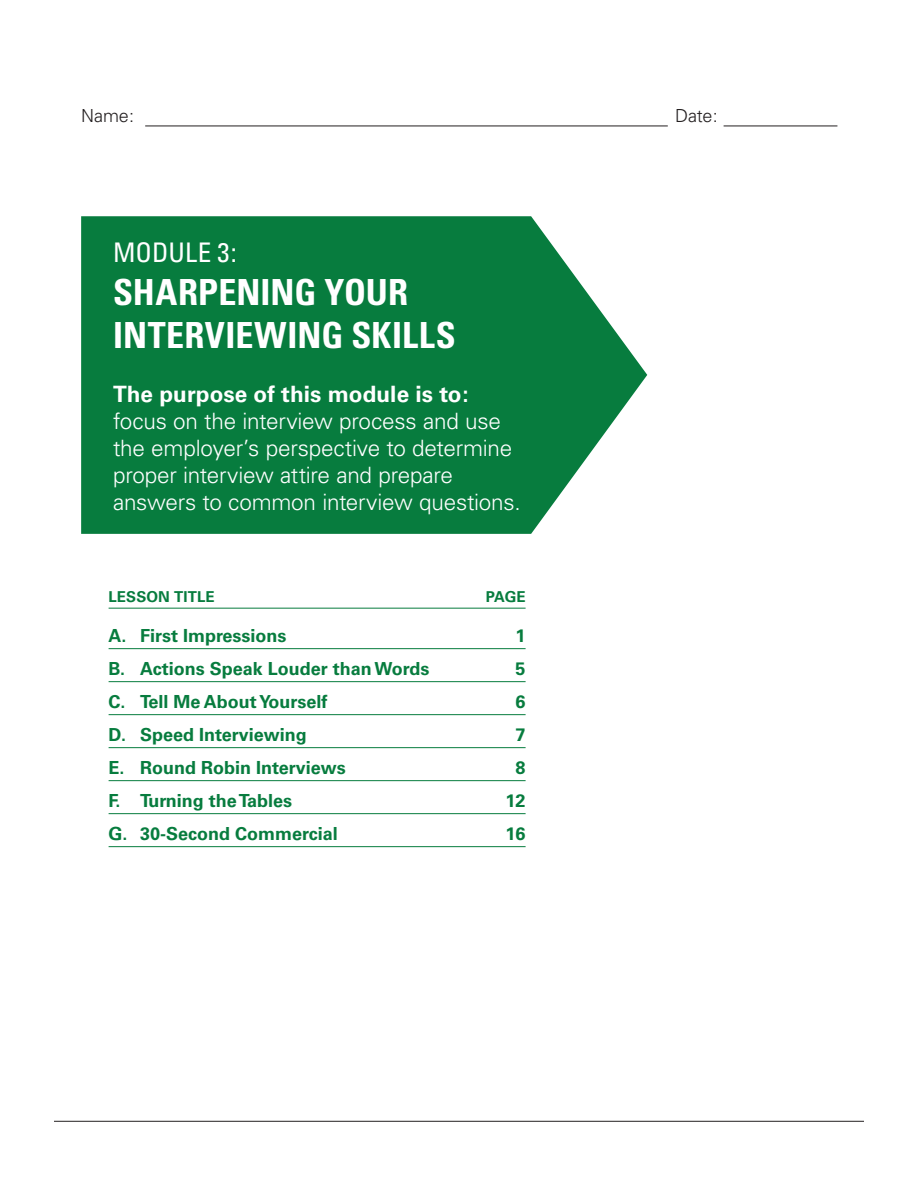
<style>
.page{position:relative;width:918px;height:1188px;background:#fff}
.page>*{position:absolute;margin:0;border:0;box-sizing:border-box;transform-origin:0 0}
.t1{font:700 condensed 36px/43.2px "Univers";letter-spacing:.005em;color:#fff}
.t2{font:condensed 27px "Univers";color:#fff}
.Workbook_-_Body_Text{font:300 22.5px/27px "Univers";letter-spacing:-.01em;color:#fff}
.Workbook_-_Body_Text-2{font:700 18px "Univers";color:#077c3e}
.Workbook_-_Body_Text-3{font:300 18px "Univers";letter-spacing:-.01em;color:#231f20}
.Workbook_-_Body_Text-4{font:700 15px "Univers";letter-spacing:.005em;color:#077c3e}
.s1{font-weight:700}
</style>
<div class="page">
<hr style="left:54px;top:1121px;width:810px;height:1px;background:#231f20">
<hr style="left:145px;top:126px;width:523px;height:1px;background:#231f20">
<hr style="left:724px;top:126px;width:113px;height:1px;background:#231f20">
<hr style="left:109px;top:608px;width:417px;height:1px;background:#077c3e">
<hr style="left:109px;top:648px;width:417px;height:1px;background:#077c3e">
<hr style="left:109px;top:681px;width:417px;height:1px;background:#077c3e">
<hr style="left:109px;top:714px;width:417px;height:1px;background:#077c3e">
<hr style="left:109px;top:747px;width:417px;height:1px;background:#077c3e">
<hr style="left:109px;top:780px;width:417px;height:1px;background:#077c3e">
<hr style="left:109px;top:813px;width:417px;height:1px;background:#077c3e">
<hr style="left:109px;top:846px;width:417px;height:1px;background:#077c3e">
<svg style="left:81px;top:216px;width:566px;height:318px;fill:#077c3e"></svg>
<p class="Workbook_-_Body_Text-3" style="left:81px;top:105px;width:55px">Name:</p>
<p class="Workbook_-_Body_Text-3" style="left:675px;top:105px;width:44px">Date:</p>
<p class="t2" style="left:113px;top:235px;width:125px">MODULE 3:</p>
<p class="t1" style="left:113px;top:270px;width:344px">SHARPENING YOUR<br>INTERVIEWING SKILLS</p>
<p class="Workbook_-_Body_Text" style="left:113px;top:381px;width:409px"><span class="s1">The purpose of this module is to: </span>focus on the interview process and use the employer’s perspective to determine proper interview attire and prepare answers to common interview questions.</p>
<p class="Workbook_-_Body_Text-4" style="left:109px;top:588px;width:108px">LESSON TITLE</p>
<p class="Workbook_-_Body_Text-4" style="left:486px;top:588px;width:41px">PAGE</p>
<p class="Workbook_-_Body_Text-2" style="left:109px;top:626px;width:179px">A. First Impressions</p>
<p class="Workbook_-_Body_Text-2" style="left:516px;top:626px;width:12px">1</p>
<p class="Workbook_-_Body_Text-2" style="left:109px;top:659px;width:322px">B. Actions Speak Louder than Words</p>
<p class="Workbook_-_Body_Text-2" style="left:516px;top:659px;width:12px">5</p>
<p class="Workbook_-_Body_Text-2" style="left:109px;top:692px;width:220px">C. Tell Me About Yourself</p>
<p class="Workbook_-_Body_Text-2" style="left:516px;top:692px;width:12px">6</p>
<p class="Workbook_-_Body_Text-2" style="left:109px;top:725px;width:200px">D. Speed Interviewing</p>
<p class="Workbook_-_Body_Text-2" style="left:516px;top:725px;width:12px">7</p>
<p class="Workbook_-_Body_Text-2" style="left:109px;top:758px;width:239px">E. Round Robin Interviews</p>
<p class="Workbook_-_Body_Text-2" style="left:516px;top:758px;width:12px">8</p>
<p class="Workbook_-_Body_Text-2" style="left:109px;top:791px;width:185px">F. Turning the Tables</p>
<p class="Workbook_-_Body_Text-2" style="left:506px;top:791px;width:22px">12</p>
<p class="Workbook_-_Body_Text-2" style="left:109px;top:824px;width:231px">G. 30-Second Commercial</p>
<p class="Workbook_-_Body_Text-2" style="left:506px;top:824px;width:22px">16</p>
</div>
